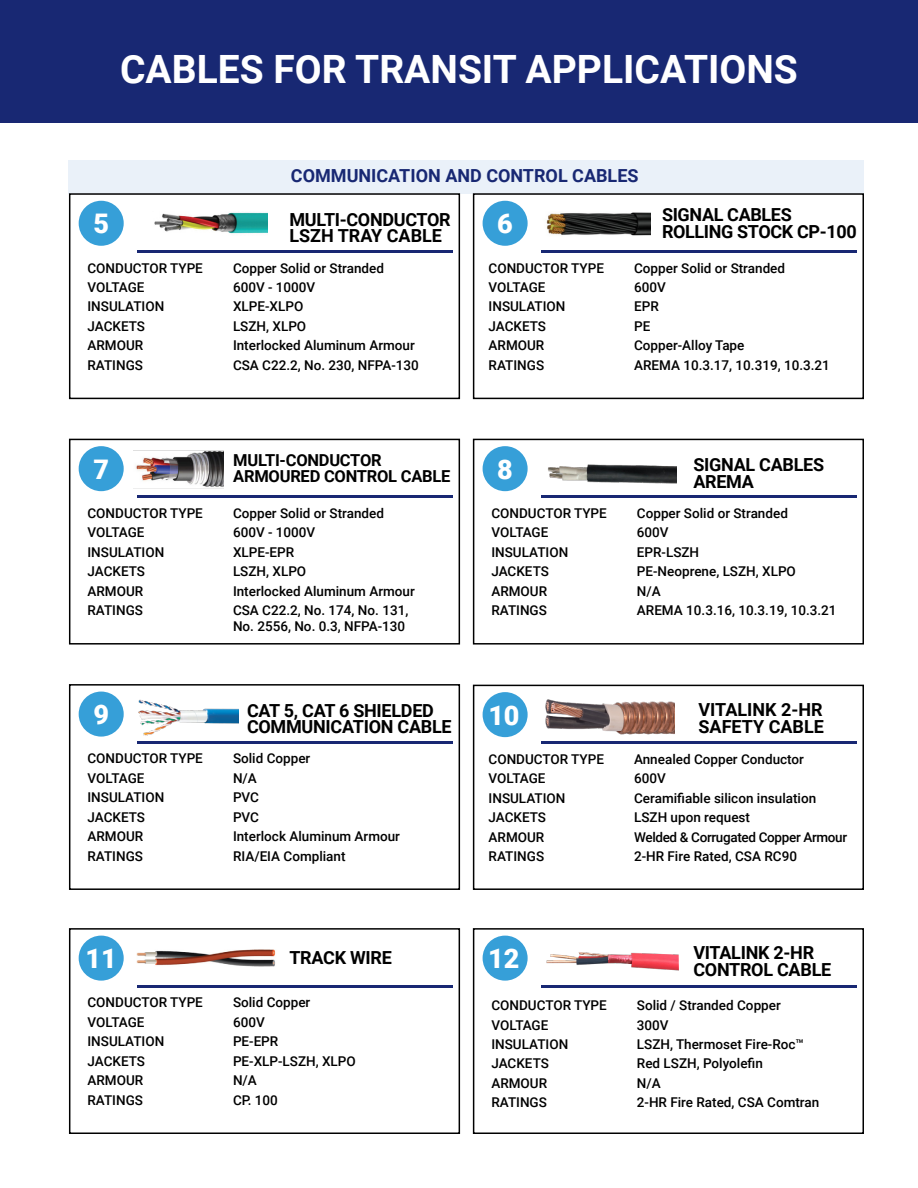
<style>
.page{position:relative;width:918px;height:1188px;background:#fff}
.page>*{position:absolute;margin:0;border:0;box-sizing:border-box;transform-origin:0 0}
.t1{font:700 39px "Roboto";color:#fff}
.t2{font:900 27px "Roboto";color:#fff}
.t3{font:700 18px/16.5px "Roboto";letter-spacing:-.015em;color:#000}
.t4{font:700 18px "Roboto";color:#182873}
.t5{font:700 16.5px "Roboto";letter-spacing:-.015em;color:#000}
.t6{font:500 13.5px/19.5px "Roboto";color:#000}
.t7{font:500 13.5px/16.2px "Roboto";color:#000101}
</style>
<div class="page">
<div style="left:0;top:0;width:918px;height:123px;background:#182873"></div>
<div style="left:69px;top:160px;width:795px;height:33px;background:#eaf1f9"></div>
<div style="left:473px;top:193px;width:391px;height:206px;border:2px solid #000"></div>
<div style="left:483px;top:201px;width:45px;height:45px;background:#369fd8;border-radius:50%"></div>
<hr style="left:541px;top:250px;width:315px;height:2px;background:#182873">
<img style="left:154px;top:212px;width:113px;height:22px">
<div style="left:69px;top:439px;width:391px;height:206px;border:2px solid #000"></div>
<div style="left:79px;top:446px;width:45px;height:45px;background:#369fd8;border-radius:50%"></div>
<hr style="left:137px;top:496px;width:315px;height:2px;background:#182873">
<img style="left:133px;top:450px;width:91px;height:39px">
<div style="left:69px;top:193px;width:391px;height:206px;border:2px solid #000"></div>
<div style="left:79px;top:201px;width:45px;height:45px;background:#369fd8;border-radius:50%"></div>
<hr style="left:137px;top:250px;width:315px;height:2px;background:#182873">
<div style="left:69px;top:684px;width:391px;height:206px;border:2px solid #000"></div>
<div style="left:79px;top:692px;width:45px;height:45px;background:#369fd8;border-radius:50%"></div>
<hr style="left:137px;top:741px;width:315px;height:2px;background:#182873">
<img style="left:138px;top:699px;width:100px;height:37px">
<div style="left:473px;top:685px;width:391px;height:205px;border:2px solid #000"></div>
<div style="left:483px;top:692px;width:45px;height:45px;background:#369fd8;border-radius:50%"></div>
<hr style="left:541px;top:741px;width:315px;height:2px;background:#182873">
<img style="left:545px;top:699px;width:129px;height:36px">
<div style="left:473px;top:928px;width:391px;height:206px;border:2px solid #000"></div>
<div style="left:483px;top:936px;width:45px;height:45px;background:#369fd8;border-radius:50%"></div>
<hr style="left:541px;top:985px;width:315px;height:2px;background:#182873">
<div style="left:69px;top:928px;width:391px;height:206px;border:2px solid #000"></div>
<div style="left:79px;top:936px;width:45px;height:45px;background:#369fd8;border-radius:50%"></div>
<hr style="left:137px;top:985px;width:315px;height:2px;background:#182873">
<img style="left:137px;top:949px;width:139px;height:18px">
<img style="left:546px;top:952px;width:132px;height:19px">
<div style="left:473px;top:439px;width:391px;height:206px;border:2px solid #000"></div>
<div style="left:483px;top:446px;width:45px;height:45px;background:#369fd8;border-radius:50%"></div>
<hr style="left:541px;top:496px;width:315px;height:2px;background:#182873">
<img style="left:546px;top:212px;width:105px;height:24px">
<img style="left:548px;top:464px;width:128px;height:20px">
<h1 class="t1" style="left:120px;top:42px;width:679px">CABLES FOR TRANSIT APPLICATIONS</h1>
<h3 class="t4" style="left:291px;top:163px;width:349px">COMMUNICATION AND CONTROL CABLES</h3>
<h3 class="t3" style="left:289px;top:211px;width:163px">MULTI-CONDUCTOR<br>LSZH TRAY CABLE</h3>
<h2 class="t2" style="left:93px;top:205px;width:17px">5</h2>
<p class="t6" style="left:88px;top:258px;width:117px">CONDUCTOR TYPE<br>VOLTAGE<br>INSULATION<br>JACKETS<br>ARMOUR<br>RATINGS</p>
<p class="t6" style="left:233px;top:258px;width:183px">Copper Solid or Stranded<br>600V - 1000V<br>XLPE-XLPO<br>LSZH, XLPO<br>Interlocked Aluminum Armour</p>
<p class="t7" style="left:233px;top:356px;width:187px">CSA C22.2, No. 230, NFPA-130</p>
<p class="t5" style="left:233px;top:448px;width:150px">MULTI-CONDUCTOR</p>
<h2 class="t2" style="left:93px;top:450px;width:17px">7</h2>
<p class="t5" style="left:233px;top:465px;width:219px">ARMOURED CONTROL CABLE</p>
<p class="t6" style="left:88px;top:503px;width:117px">CONDUCTOR TYPE<br>VOLTAGE<br>INSULATION<br>JACKETS<br>ARMOUR<br>RATINGS</p>
<p class="t6" style="left:233px;top:503px;width:183px">Copper Solid or Stranded<br>600V - 1000V<br>XLPE-EPR<br>LSZH, XLPO<br>Interlocked Aluminum Armour</p>
<p class="t7" style="left:233px;top:602px;width:177px">CSA C22.2, No. 174, No. 131,<br>No. 2556, No. 0.3, NFPA-130</p>
<h3 class="t3" style="left:662px;top:206px;width:131px">SIGNAL CABLES</h3>
<h2 class="t2" style="left:497px;top:205px;width:17px">6</h2>
<h3 class="t3" style="left:662px;top:222px;width:196px">ROLLING STOCK CP-100</h3>
<p class="t6" style="left:489px;top:258px;width:117px">CONDUCTOR TYPE<br>VOLTAGE<br>INSULATION<br>JACKETS<br>ARMOUR<br>RATINGS</p>
<p class="t6" style="left:634px;top:258px;width:197px">Copper Solid or Stranded<br>600V<br>EPR<br>PE<br>Copper-Alloy Tape<br>AREMA 10.3.17, 10.319, 10.3.21</p>
<h3 class="t3" style="left:693px;top:456px;width:132px">SIGNAL CABLES<br>AREMA</h3>
<h2 class="t2" style="left:497px;top:450px;width:17px">8</h2>
<p class="t6" style="left:491px;top:503px;width:117px">CONDUCTOR TYPE<br>VOLTAGE<br>INSULATION<br>JACKETS<br>ARMOUR<br>RATINGS</p>
<p class="t6" style="left:637px;top:503px;width:201px">Copper Solid or Stranded<br>600V<br>EPR-LSZH<br>PE-Neoprene, LSZH, XLPO<br>N/A<br>AREMA 10.3.16, 10.3.19, 10.3.21</p>
<h3 class="t3" style="left:247px;top:701px;width:206px">CAT 5, CAT 6 SHIELDED<br>COMMUNICATION CABLE</h3>
<h3 class="t3" style="left:699px;top:701px;width:127px">VITALINK 2-HR<br>SAFETY CABLE</h3>
<h2 class="t2" style="left:93px;top:696px;width:17px">9</h2>
<p class="t6" style="left:88px;top:748px;width:117px">CONDUCTOR TYPE<br>VOLTAGE<br>INSULATION<br>JACKETS<br>ARMOUR<br>RATINGS</p>
<p class="t6" style="left:233px;top:748px;width:169px">Solid Copper<br>N/A<br>PVC<br>PVC<br>Interlock Aluminum Armour<br>RIA/EIA Compliant</p>
<h2 class="t2" style="left:488px;top:696px;width:33px">10</h2>
<p class="t6" style="left:489px;top:749px;width:117px">CONDUCTOR TYPE<br>VOLTAGE<br>INSULATION<br>JACKETS<br>ARMOUR<br>RATINGS</p>
<p class="t6" style="left:634px;top:749px;width:215px">Annealed Copper Conductor<br>600V<br>Ceramifiable silicon insulation<br>LSZH upon request<br>Welded &amp; Corrugated Copper Armour<br>2-HR Fire Rated, CSA RC90</p>
<h2 class="t2" style="left:86px;top:940px;width:33px">11</h2>
<h3 class="t3" style="left:289px;top:949px;width:104px">TRACK WIRE</h3>
<p class="t6" style="left:88px;top:992px;width:117px">CONDUCTOR TYPE<br>VOLTAGE<br>INSULATION<br>JACKETS<br>ARMOUR<br>RATINGS</p>
<p class="t6" style="left:233px;top:992px;width:124px">Solid Copper<br>600V<br>PE-EPR<br>PE-XLP-LSZH, XLPO<br>N/A<br>CP. 100</p>
<h2 class="t2" style="left:488px;top:940px;width:33px">12</h2>
<h3 class="t3" style="left:693px;top:944px;width:122px">VITALINK 2-HR</h3>
<h3 class="t3" style="left:693px;top:960px;width:139px">CONTROL CABLE</h3>
<p class="t6" style="left:491px;top:995px;width:117px">CONDUCTOR TYPE<br>VOLTAGE<br>INSULATION<br>JACKETS<br>ARMOUR<br>RATINGS</p>
<p class="t6" style="left:637px;top:995px;width:184px">Solid / Stranded Copper<br>300V<br>LSZH, Thermoset Fire-Roc™<br>Red LSZH, Polyolefin<br>N/A<br>2-HR Fire Rated, CSA Comtran</p>
</div>
